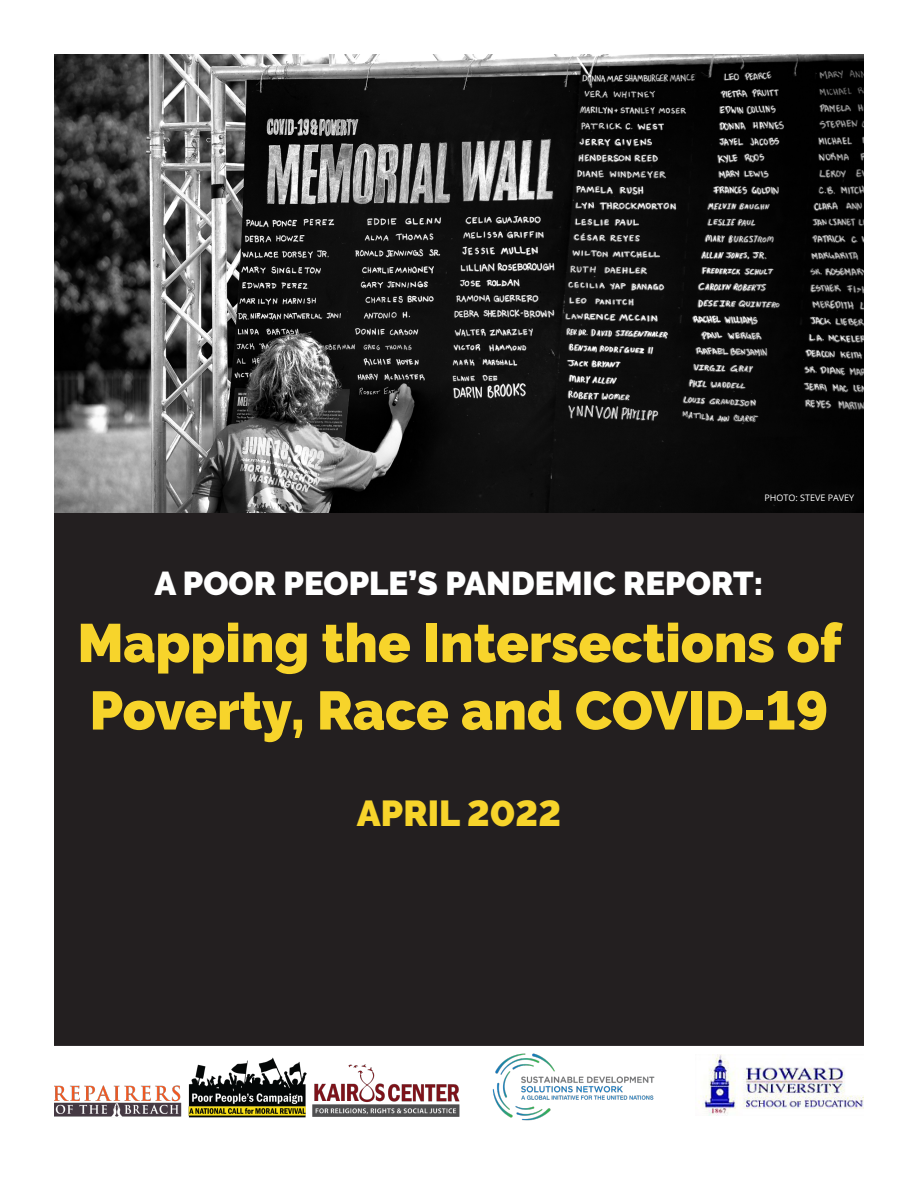
<style>
.page{position:relative;width:918px;height:1188px;background:#fff}
.page>*{position:absolute;margin:0;border:0;box-sizing:border-box;transform-origin:0 0}
.t1{font:900 54px/67.5px "Raleway";color:#f7d42b}
.t2{font:900 36px "Raleway";color:#f7d42b}
.t3{font:900 33px "Raleway";color:#fff}
.t4{font:9px "Open Sans";color:#fff}
</style>
<div class="page">
<img style="left:54px;top:54px;width:810px;height:459px">
<div style="left:55px;top:514px;width:808px;height:531px;background:#231f20"></div>
<img style="left:54px;top:1057px;width:406px;height:61px">
<img style="left:492px;top:1053px;width:163px;height:68px">
<img style="left:698px;top:1055px;width:166px;height:61px">
<p class="t4" style="left:764px;top:491px;width:91px">PHOTO: STEVE PAVEY</p>
<p class="t3" style="left:154px;top:564px;width:611px">A POOR PEOPLE’S PANDEMIC REPORT:</p>
<p class="t1" style="left:77px;top:609px;width:766px">Mapping the Intersections of<br>Poverty, Race and COVID-19</p>
<p class="t2" style="left:357px;top:792px;width:206px">APRIL 2022</p>
</div>
